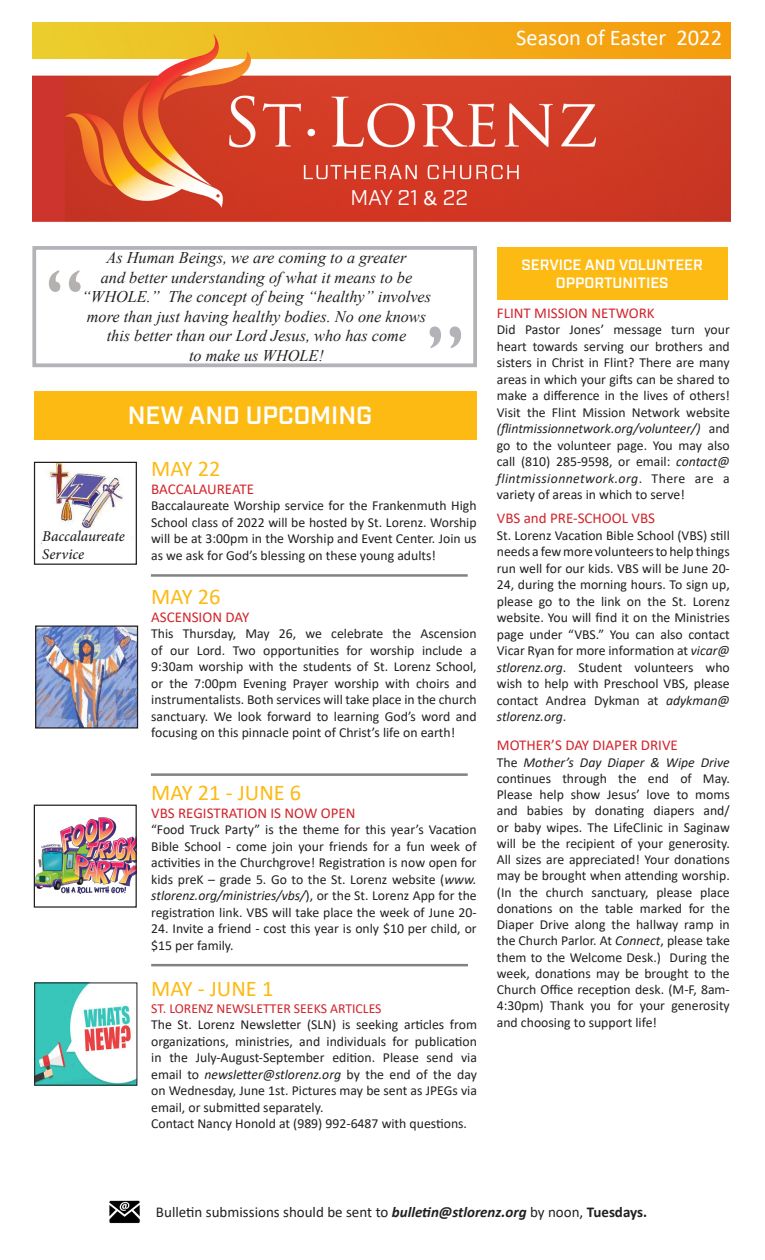
<style>
.page{position:relative;width:765px;height:1260px;background:#fff}
.page>*{position:absolute;margin:0;border:0;box-sizing:border-box;transform-origin:0 0}
.t1{font:90px "Gill Sans";color:#b4b1b0}
.t2{font:90px "Gill Sans";color:#b2b3b7}
.t3{font:600 25px "Industry";color:#fff}
.t4{font:22.5px "Calibri";color:#fcba13}
.t5{font:22.5px "Calibri";color:#fff}
.t6{font:21.25px "Industry";color:#fff}
.t7{font:italic 16.25px/19.5px "Times New Roman";color:#231f20;text-align:center}
.St_Lorenz_Bulletin{font:15px "Calibri";color:#d1232a}
.t8{font:15px "Calibri";color:#231f20}
.t9{font:600 15px/18px "Industry";color:#fff;text-align:center}
.t10{font:italic 500 15px/18px "Minion Pro";letter-spacing:-.005em;color:#231f20}
.St_Lorenz_Bulletin-2{font:13.75px/16.5px "Calibri";color:#231f20;text-align:justify}
.t11{font:13.75px "Calibri";color:#d1232a}
.s1{font-family:"Calibri"}
.s2{font-style:italic}
.s3{font-weight:700;font-style:italic}
.s4{font-weight:700}
</style>
<div class="page">
<img style="left:32px;top:22px;width:699px;height:200px">
<div style="left:32px;top:246px;width:445px;height:121px;border:4px solid #b2b3b7"></div>
<div style="left:35px;top:391px;width:442px;height:48px;background:#fcba13"></div>
<div style="left:497px;top:248px;width:231px;height:52px;background:#fcba13"></div>
<img style="left:109px;top:1200px;width:31px;height:24px">
<hr style="left:151px;top:964px;width:317px;height:2px;background:#808285">
<img style="left:36px;top:984px;width:99px;height:100px">
<div style="left:34px;top:982px;width:103px;height:104px;border:1px solid #231f20"></div>
<hr style="left:151px;top:574px;width:317px;height:3px;background:#808285">
<hr style="left:151px;top:773px;width:317px;height:3px;background:#808285">
<img style="left:41px;top:464px;width:91px;height:80px">
<div style="left:34px;top:462px;width:103px;height:103px;border:1px solid #231f20"></div>
<img style="left:37px;top:627px;width:99px;height:100px">
<div style="left:35px;top:625px;width:103px;height:104px;border:1px solid #231f20"></div>
<img style="left:36px;top:818px;width:99px;height:75px">
<div style="left:34px;top:805px;width:103px;height:103px;border:1px solid #231f20"></div>
<div style="left:42px;top:530px;width:88px;height:32px;background:#fff"></div>
<p class="t5" style="left:516px;top:22px;width:207px">Season of Easter 2022</p>
<p class="t6" style="left:350px;top:185px;width:119px">MAY 21 <span class="s1">&amp;</span> 22</p>
<p class="t7" style="left:82px;top:248px;width:351px">As Human Beings, we are coming to a greater<br>and better understanding of what it means to be “WHOLE.” The concept of being “healthy” involves more than just having healthy bodies. No one knows this better than our Lord Jesus, who has come<br>to make us WHOLE!</p>
<p class="t1" style="left:46px;top:250px;width:40px">“</p>
<p class="t2" style="left:426px;top:306px;width:40px">”</p>
<p class="t3" style="left:128px;top:400px;width:246px">NEW AND UPCOMING</p>
<p class="t10" style="left:42px;top:527px;width:84px">Baccalaureate<br>Service</p>
<p class="t4" style="left:151px;top:453px;width:71px">MAY 22</p>
<p class="St_Lorenz_Bulletin" style="left:151px;top:478px;width:105px">BACCALAUREATE</p>
<p class="St_Lorenz_Bulletin-2" style="left:151px;top:497px;width:327px">Baccalaureate Worship service for the Frankenmuth High School class of 2022 will be hosted by St. Lorenz. Worship will be at 3:00pm in the Worship and Event Center. Join us as we ask for God’s blessing on these young adults!</p>
<p class="t4" style="left:151px;top:581px;width:71px">MAY 26</p>
<p class="St_Lorenz_Bulletin" style="left:151px;top:606px;width:100px">ASCENSION DAY</p>
<p class="St_Lorenz_Bulletin-2" style="left:151px;top:625px;width:327px">This Thursday, May 26, we celebrate the Ascension of our Lord. Two opportunities for worship include a 9:30am worship with the students of St. Lorenz School, or the 7:00pm Evening Prayer worship with choirs and instrumentalists. Both services will take place in the church sanctuary. We look forward to learning God’s word and focusing on this pinnacle point of Christ’s life on earth!</p>
<p class="t4" style="left:151px;top:777px;width:152px">MAY 21 - JUNE 6</p>
<p class="St_Lorenz_Bulletin" style="left:151px;top:802px;width:206px">VBS REGISTRATION IS NOW OPEN</p>
<p class="St_Lorenz_Bulletin-2" style="left:151px;top:821px;width:327px">“Food Truck Party” is the theme for this year’s Vacation Bible School - come join your friends for a fun week of activities in the Churchgrove! Registration is now open for kids preK – grade 5. Go to the St. Lorenz website (<span class="s2">www. stlorenz.org/ministries/vbs/</span>), or the St. Lorenz App for the registration link. VBS will take place the week of June 20-</p>
<p class="St_Lorenz_Bulletin-2" style="left:151px;top:920px;width:327px">24. Invite a friend - cost this year is only $10 per child, or $15 per family.</p>
<p class="t4" style="left:151px;top:973px;width:124px">MAY - JUNE 1</p>
<p class="t11" style="left:151px;top:998px;width:232px">ST. LORENZ NEWSLETTER SEEKS ARTICLES</p>
<p class="St_Lorenz_Bulletin-2" style="left:151px;top:1016px;width:327px">The St. Lorenz Newsletter (SLN) is seeking articles from organizations, ministries, and individuals for publication in the July-August-September edition. Please send via email to <span class="s2">newsletter@stlorenz.org</span> by the end of the day on Wednesday, June 1st. Pictures may be sent as JPEGs via email, or submitted separately.</p>
<p class="St_Lorenz_Bulletin-2" style="left:151px;top:1115px;width:317px">Contact Nancy Honold at (989) 992-6487 with questions.</p>
<p class="t9" style="left:521px;top:256px;width:183px">SERVICE AND VOLUNTEER<br>OPPORTUNITIES</p>
<p class="St_Lorenz_Bulletin" style="left:497px;top:303px;width:159px">FLINT MISSION NETWORK</p>
<p class="St_Lorenz_Bulletin-2" style="left:497px;top:321px;width:235px">Did Pastor Jones’ message turn your heart towards serving our brothers and sisters in Christ in Flint? There are many areas in which your gifts can be shared to make a difference in the lives of others!<br>Visit the Flint Mission Network website <span class="s2">(flintmissionnetwork.org/volunteer/)</span> and go to the volunteer page. You may also call (810) 285-9598, or email: <span class="s2">contact@ flintmissionnetwork.org</span>. There are a variety of areas in which to serve!</p>
<p class="St_Lorenz_Bulletin" style="left:497px;top:508px;width:160px">VBS and PRE-SCHOOL VBS</p>
<p class="St_Lorenz_Bulletin-2" style="left:497px;top:526px;width:235px">St. Lorenz Vacation Bible School (VBS) still needs a few more volunteers to help things run well for our kids. VBS will be June 20- 24, during the morning hours. To sign up, please go to the link on the St. Lorenz website. You will find it on the Ministries page under “VBS.” You can also contact Vicar Ryan for more information at <span class="s2">vicar@ stlorenz.org</span>. Student volunteers who wish to help with Preschool VBS, please contact Andrea Dykman at <span class="s2">adykman@ stlorenz.org</span>.</p>
<p class="St_Lorenz_Bulletin" style="left:497px;top:735px;width:183px">MOTHER’S DAY DIAPER DRIVE</p>
<p class="St_Lorenz_Bulletin-2" style="left:497px;top:753px;width:235px">The <span class="s2">Mother’s Day Diaper &amp; Wipe Drive </span>continues through the end of May.<br>Please help show Jesus’ love to moms and babies by donating diapers and/ or baby wipes. The LifeClinic in Saginaw will be the recipient of your generosity.<br>All sizes are appreciated! Your donations may be brought when attending worship. (In the church sanctuary, please place donations on the table marked for the Diaper Drive along the hallway ramp in the Church Parlor. At <span class="s2">Connect</span>, please take them to the Welcome Desk.) During the week, donations may be brought to the Church Office reception desk. (M-F, 8am-4:30pm) Thank you for your generosity and choosing to support life!</p>
<p class="t8" style="left:156px;top:1201px;width:493px">Bulletin submissions should be sent to <span class="s3">bulletin@stlorenz.org</span> by noon, <span class="s4">Tuesdays.</span></p>
</div>
